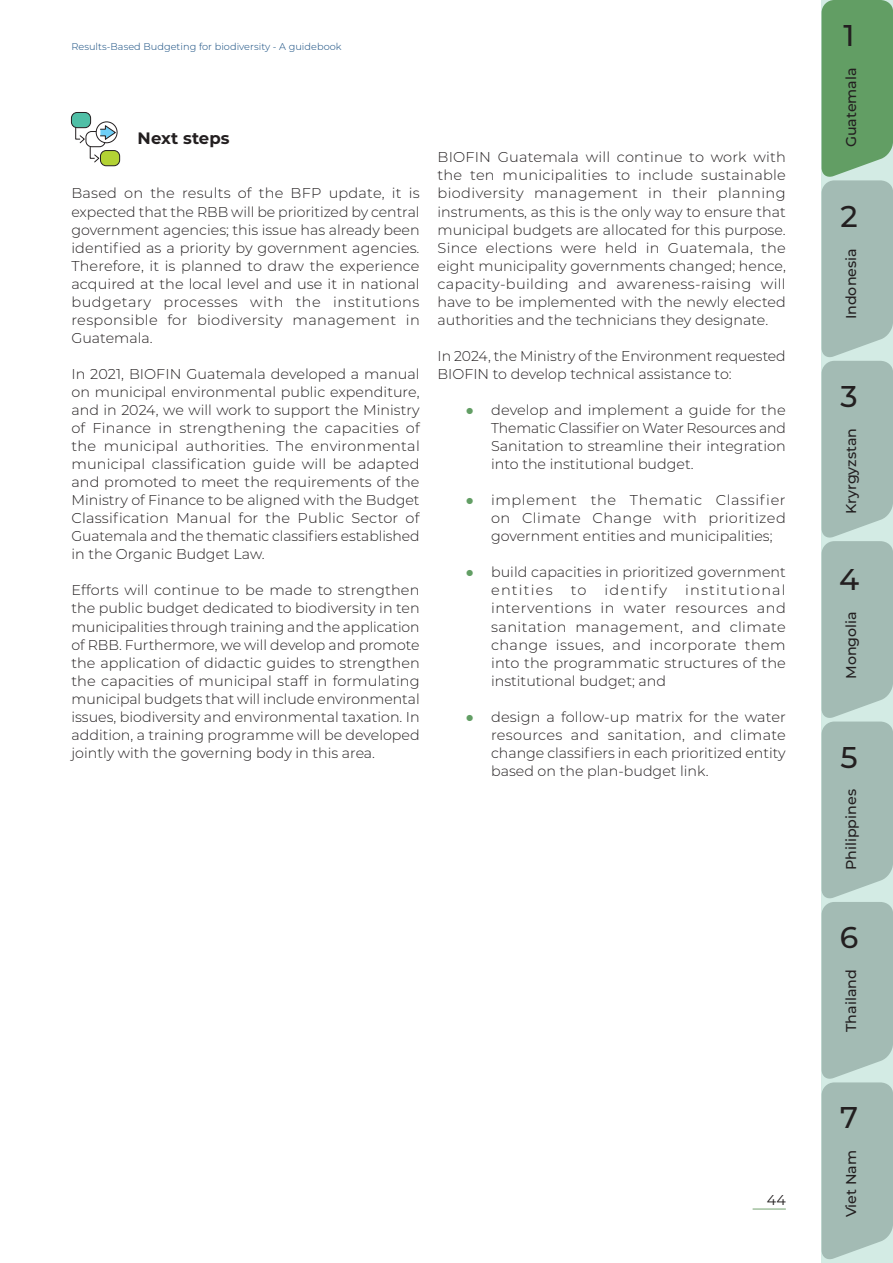
<style>
.page{position:relative;width:893px;height:1263px;background:#fff}
.page>*{position:absolute;margin:0;border:0;box-sizing:border-box;transform-origin:0 0}
.H1_Heading{font:500 30px "Montserrat";color:#231f20}
.H3_Heading_3{font:700 16.5px "Montserrat";letter-spacing:.005em;color:#231f20}
.B1_Body{font:300 14.25px/18px "Montserrat";color:#231f20;text-align:justify}
.Country_tabs{font:500 14.25px "Montserrat";color:#231f20}
.B1_Body-2{font:300 14.25px "Montserrat";letter-spacing:.08em;color:#231f20}
.Page_numbers{font:14.25px "Montserrat";color:#231f20}
.t1{font:300 9.75px "Montserrat";letter-spacing:.005em;color:#0d467b}
.s1{font-family:"Arial Narrow";font-weight:400;color:#629e64}
</style>
<div class="page">
<svg style="left:821px;top:0;width:72px;height:1261px;background:#9fbbae"></svg>
<hr style="left:753px;top:1209px;width:33px;height:1px;background:#91b68e">
<div style="left:71px;top:112px;width:20px;height:16px;background:#4fbfa6;border-radius:6px"></div>
<div style="left:71px;top:112px;width:20px;height:16px;border:1px solid #231f20;border-radius:6px"></div>
<div style="left:100px;top:151px;width:20px;height:15px;background:#b3d234;border-radius:6px"></div>
<div style="left:100px;top:150px;width:20px;height:16px;border:1px solid #231f20;border-radius:6px"></div>
<div style="left:96px;top:122px;width:21px;height:21px;border:1px solid #231f20;border-radius:50%"></div>
<svg style="left:75px;top:124px;width:42px;height:39px"></svg>
<p class="t1" style="left:71px;top:40px;width:272px">Results-Based Budgeting for biodiversity - A guidebook</p>
<p class="H3_Heading_3" style="left:138px;top:127px;width:94px">Next steps</p>
<p class="B1_Body" style="left:71px;top:184px;width:350px">Based on the results of the BFP update, it is expected that the RBB will be prioritized by central government agencies; this issue has already been identified as a priority by government agencies.<br>Therefore, it is planned to draw the experience acquired at the local level and use it in national budgetary processes with the institutions responsible for biodiversity management in Guatemala.</p>
<p class="B1_Body" style="left:71px;top:364px;width:350px">In 2021, BIOFIN Guatemala developed a manual on municipal environmental public expenditure, and in 2024, we will work to support the Ministry of Finance in strengthening the capacities of the municipal authorities. The environmental municipal classification guide will be adapted and promoted to meet the requirements of the Ministry of Finance to be aligned with the Budget Classification Manual for the Public Sector of Guatemala and the thematic classifiers established in the Organic Budget Law.</p>
<p class="B1_Body" style="left:71px;top:581px;width:350px">Efforts will continue to be made to strengthen the public budget dedicated to biodiversity in ten municipalities through training and the application of RBB. Furthermore, we will develop and promote the application of didactic guides to strengthen the capacities of municipal staff in formulating municipal budgets that will include environmental issues, biodiversity and environmental taxation. In addition, a training programme will be developed jointly with the governing body in this area.</p>
<p class="B1_Body" style="left:438px;top:148px;width:350px">BIOFIN Guatemala will continue to work with the ten municipalities to include sustainable biodiversity management in their planning instruments, as this is the only way to ensure that municipal budgets are allocated for this purpose.<br>Since elections were held in Guatemala, the eight municipality governments changed; hence, capacity-building and awareness-raising will have to be implemented with the newly elected authorities and the technicians they designate.</p>
<p class="B1_Body" style="left:438px;top:346px;width:350px">In 2024, the Ministry of the Environment requested<br>BIOFIN to develop technical assistance to:</p>
<p class="B1_Body" style="left:491px;top:400px;width:296px;text-indent:-26px"><span class="s1">●</span> develop and implement a guide for the Thematic Classifier on Water Resources and Sanitation to streamline their integration into the institutional budget.</p>
<p class="B1_Body" style="left:491px;top:491px;width:296px;text-indent:-26px"><span class="s1">●</span> implement the Thematic Classifier on Climate Change with prioritized government entities and municipalities;</p>
<p class="B1_Body" style="left:491px;top:563px;width:296px;text-indent:-26px"><span class="s1">●</span> build capacities in prioritized government entities</p>
<p class="B1_Body" style="left:571px;top:581px;width:17px">to</p>
<p class="B1_Body-2" style="left:605px;top:581px;width:64px">identify</p>
<p class="B1_Body" style="left:491px;top:581px;width:296px;text-indent:194px">institutional interventions in water resources and sanitation management, and climate change issues, and incorporate them into the programmatic structures of the institutional budget; and</p>
<p class="B1_Body" style="left:491px;top:707px;width:296px;text-indent:-26px"><span class="s1">●</span> design a follow-up matrix for the water resources and sanitation, and climate change classifiers in each prioritized entity based on the plan-budget link.</p>
<p class="Page_numbers" style="left:767px;top:1190px;width:20px">44</p>
<p class="H1_Heading" style="left:844px;top:14px;width:13px">1</p>
<p class="Country_tabs" style="left:841px;top:147px;width:81px;rotate:-90deg">Guatemala</p>
<p class="H1_Heading" style="left:841px;top:195px;width:19px">2</p>
<p class="Country_tabs" style="left:841px;top:319px;width:73px;rotate:-90deg">Indonesia</p>
<p class="H1_Heading" style="left:841px;top:375px;width:19px">3</p>
<p class="Country_tabs" style="left:841px;top:514px;width:88px;rotate:-90deg">Kryrgyzstan</p>
<p class="H1_Heading" style="left:839px;top:558px;width:22px">4</p>
<p class="Country_tabs" style="left:841px;top:679px;width:69px;rotate:-90deg">Mongolia</p>
<p class="H1_Heading" style="left:841px;top:736px;width:19px">5</p>
<p class="Country_tabs" style="left:841px;top:870px;width:82px;rotate:-90deg">Philippines</p>
<p class="H1_Heading" style="left:840px;top:916px;width:20px">6</p>
<p class="Country_tabs" style="left:841px;top:1032px;width:64px;rotate:-90deg">Thailand</p>
<p class="H1_Heading" style="left:840px;top:1097px;width:19px">7</p>
<p class="Country_tabs" style="left:841px;top:1217px;width:69px;rotate:-90deg">Viet Nam</p>
</div>
